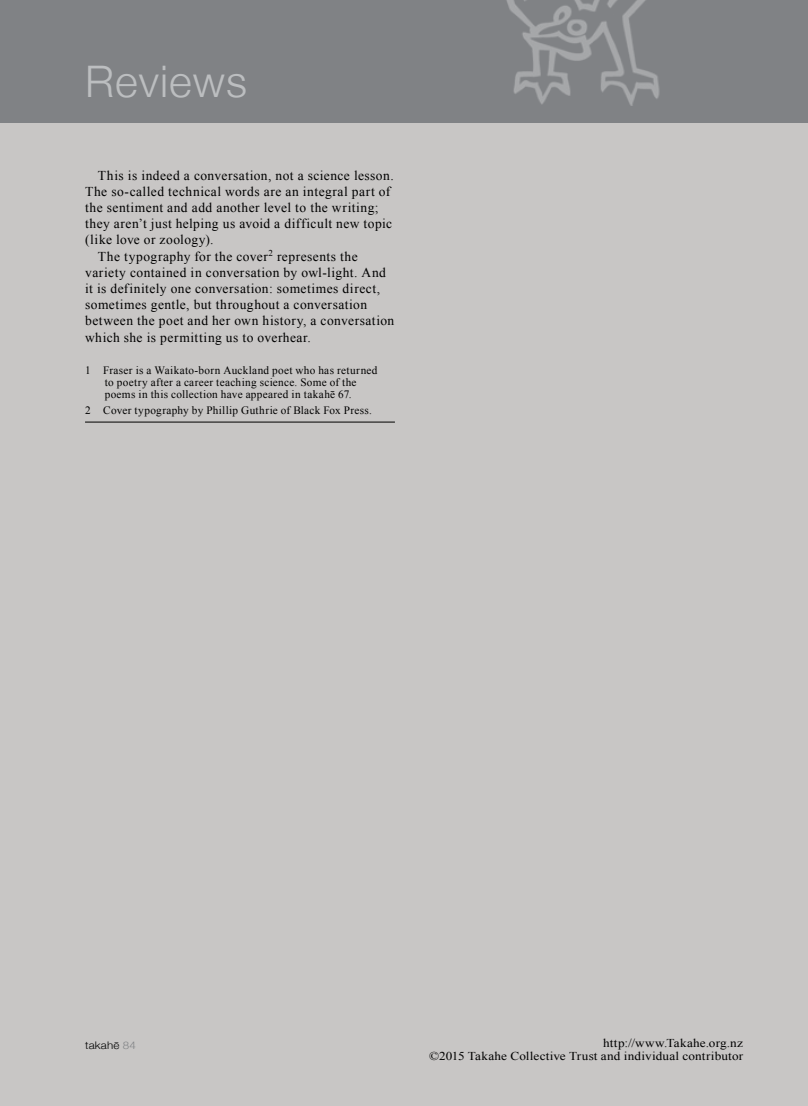
<style>
.page{position:relative;width:808px;height:1106px;background:#c8c6c5}
.page>*{position:absolute;margin:0;border:0;box-sizing:border-box;transform-origin:0 0}
.t1{font:300 43.5px "Helvetica Neue";letter-spacing:.025em;color:#bcbec0}
.t2{font:13.5px "Times New Roman";letter-spacing:.035em;color:#000}
.t3{font:12px/13.5px "Times New Roman";letter-spacing:.015em;color:#000;text-align:right;scale:1.1 1}
.t4{font:11.25px/12px "Times New Roman";letter-spacing:.03em;color:#000;text-align:center}
.t5{font:300 10.5px "Helvetica Neue";letter-spacing:.02em;color:#000;scale:1.1 1}
.s1{color:#808285}
</style>
<div class="page">
<div style="left:0;top:0;width:808px;height:122px;background:#808285"></div>
<img style="left:506px;top:0;width:154px;height:106px">
<hr style="left:85px;top:422px;width:310px;height:1px;background:#000">
<h1 class="t1" style="left:85px;top:46px;width:164px">Reviews</h1>
<p class="t2" style="left:98px;top:166px;width:297px">This is indeed a conversation, not a science lesson.</p>
<p class="t2" style="left:85px;top:182px;width:307px">The so-called technical words are an integral part of</p>
<p class="t2" style="left:85px;top:198px;width:295px">the sentiment and add another level to the writing;</p>
<p class="t2" style="left:85px;top:214px;width:308px">they aren’t just helping us avoid a difficult new topic</p>
<p class="t2" style="left:85px;top:231px;width:130px">(like love or zoology).</p>
<p class="t2" style="left:98px;top:247px;width:261px">The typography for the cover<sup>2</sup> represents the</p>
<p class="t2" style="left:85px;top:263px;width:302px">variety contained in conversation by owl-light. And</p>
<p class="t2" style="left:85px;top:279px;width:296px">it is definitely one conversation: sometimes direct,</p>
<p class="t2" style="left:85px;top:295px;width:283px">sometimes gentle, but throughout a conversation</p>
<p class="t2" style="left:85px;top:312px;width:311px">between the poet and her own history, a conversation</p>
<p class="t2" style="left:85px;top:328px;width:227px">which she is permitting us to overhear.</p>
<p class="t4" style="left:85px;top:364px;width:294px">1 Fraser is a Waikato-born Auckland poet who has returned to poetry after a career teaching science. Some of the<br>poems in this collection have appeared in takahē 67.</p>
<p class="t4" style="left:85px;top:404px;width:288px">2 Cover typography by Phillip Guthrie of Black Fox Press.</p>
<p class="t5" style="left:85px;top:1036px;width:48px">takahē <span class="s1">84</span></p>
<p class="t3" style="left:429px;top:1035px;width:287px">http://www.Takahe.org.nz<br>©2015 Takahe Collective Trust and individual contributor</p>
</div>
